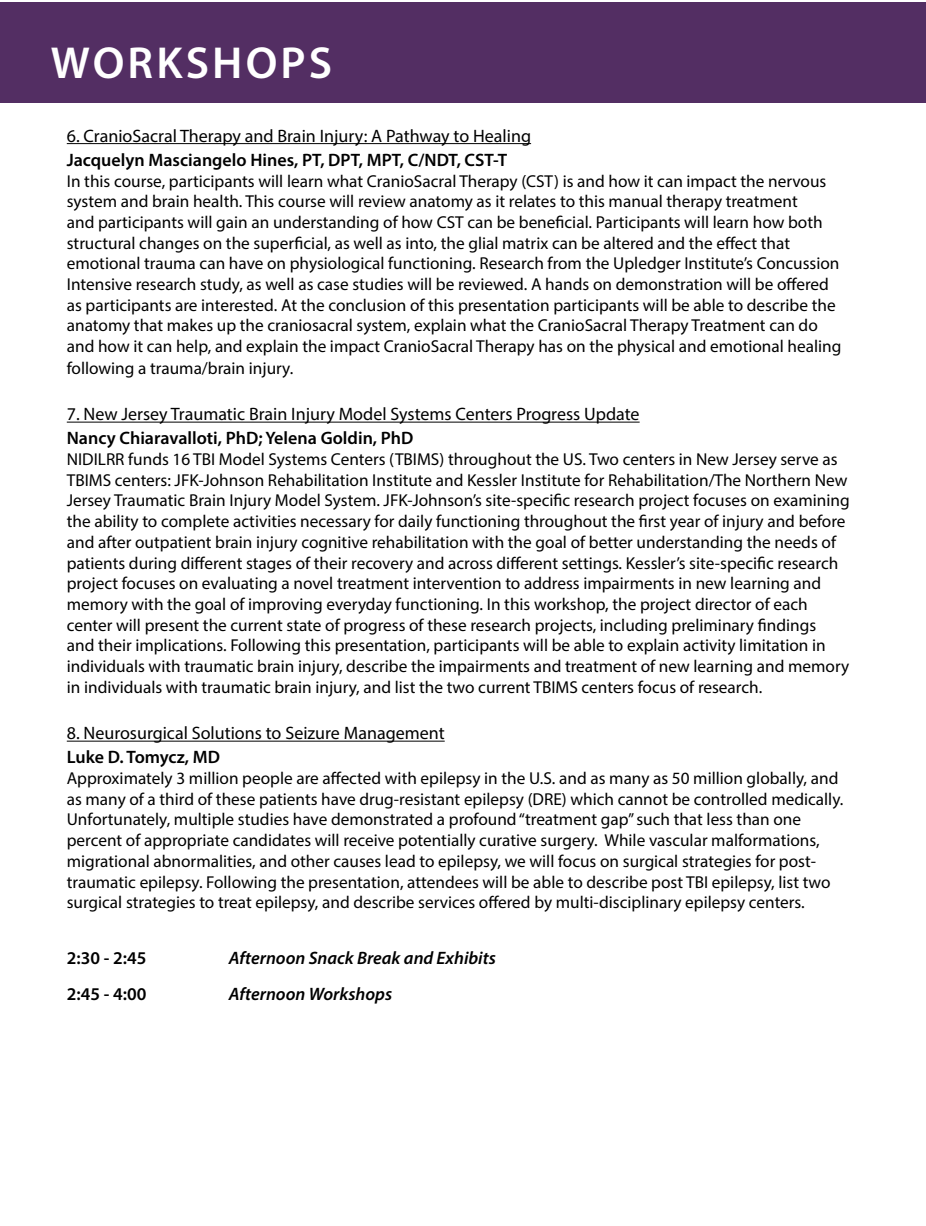
<style>
.page{position:relative;width:926px;height:1226px;background:#fff}
.page>*{position:absolute;margin:0;border:0;box-sizing:border-box;transform-origin:0 0}
.t1{font:600 45px "Myriad Pro";letter-spacing:.07em;color:#fff}
.t2{font:18px/24px "Myriad Pro";color:#000}
.t3{font:600 18px "Myriad Pro";color:#000}
.t4{font:italic 600 18px "Myriad Pro";color:#000}
.t5{font:17.25px/20.7px "Myriad Pro";color:#000}
.s1{font-weight:600}
</style>
<div class="page">
<hr style="left:67px;top:143px;width:464px;height:1px;background:#000">
<hr style="left:67px;top:422px;width:572px;height:1px;background:#000">
<hr style="left:67px;top:740px;width:377px;height:1px;background:#000">
<div style="left:0;top:2px;width:926px;height:101px;background:#532e63"></div>
<p class="t1" style="left:51px;top:34px;width:283px">WORKSHOPS</p>
<p class="t2" style="left:67px;top:123px;width:466px">6. CranioSacral Therapy and Brain Injury: A Pathway to Healing</p>
<p class="t3" style="left:67px;top:148px;width:442px">Jacquelyn Masciangelo Hines, PT, DPT, MPT, C/NDT, CST-T</p>
<p class="t5" style="left:67px;top:170px;width:776px">In this course, participants will learn what CranioSacral Therapy (CST) is and how it can impact the nervous system and brain health. This course will review anatomy as it relates to this manual therapy treatment<br>and participants will gain an understanding of how CST can be beneficial. Participants will learn how both structural changes on the superficial, as well as into, the glial matrix can be altered and the effect that emotional trauma can have on physiological functioning. Research from the Upledger Institute’s Concussion Intensive research study, as well as case studies will be reviewed. A hands on demonstration will be offered as participants are interested. At the conclusion of this presentation participants will be able to describe the anatomy that makes up the craniosacral system, explain what the CranioSacral Therapy Treatment can do and how it can help, and explain the impact CranioSacral Therapy has on the physical and emotional healing following a trauma/brain injury.</p>
<p class="t2" style="left:67px;top:402px;width:574px">7. New Jersey Traumatic Brain Injury Model Systems Centers Progress Update<br><span class="s1">Nancy Chiaravalloti, PhD; Yelena Goldin, PhD</span></p>
<p class="t5" style="left:67px;top:448px;width:784px">NIDILRR funds 16 TBI Model Systems Centers (TBIMS) throughout the US. Two centers in New Jersey serve as TBIMS centers: JFK-Johnson Rehabilitation Institute and Kessler Institute for Rehabilitation/The Northern New Jersey Traumatic Brain Injury Model System. JFK-Johnson’s site-specific research project focuses on examining the ability to complete activities necessary for daily functioning throughout the first year of injury and before and after outpatient brain injury cognitive rehabilitation with the goal of better understanding the needs of patients during different stages of their recovery and across different settings. Kessler’s site-specific research project focuses on evaluating a novel treatment intervention to address impairments in new learning and memory with the goal of improving everyday functioning. In this workshop, the project director of each center will present the current state of progress of these research projects, including preliminary findings<br>and their implications. Following this presentation, participants will be able to explain activity limitation in individuals with traumatic brain injury, describe the impairments and treatment of new learning and memory in individuals with traumatic brain injury, and list the two current TBIMS centers focus of research.</p>
<p class="t2" style="left:67px;top:721px;width:379px">8. Neurosurgical Solutions to Seizure Management<br><span class="s1">Luke D. Tomycz, MD</span></p>
<p class="t5" style="left:67px;top:767px;width:778px">Approximately 3 million people are affected with epilepsy in the U.S. and as many as 50 million globally, and as many of a third of these patients have drug-resistant epilepsy (DRE) which cannot be controlled medically.<br>Unfortunately, multiple studies have demonstrated a profound “treatment gap” such that less than one percent of appropriate candidates will receive potentially curative surgery. While vascular malformations, migrational abnormalities, and other causes lead to epilepsy, we will focus on surgical strategies for post&shy;traumatic epilepsy. Following the presentation, attendees will be able to describe post TBI epilepsy, list two surgical strategies to treat epilepsy, and describe services offered by multi-disciplinary epilepsy centers.</p>
<p class="t3" style="left:67px;top:947px;width:81px">2:30 - 2:45</p>
<p class="t4" style="left:229px;top:947px;width:268px">Afternoon Snack Break and Exhibits</p>
<p class="t3" style="left:67px;top:982px;width:81px">2:45 - 4:00</p>
<p class="t4" style="left:229px;top:982px;width:165px">Afternoon Workshops</p>
</div>
